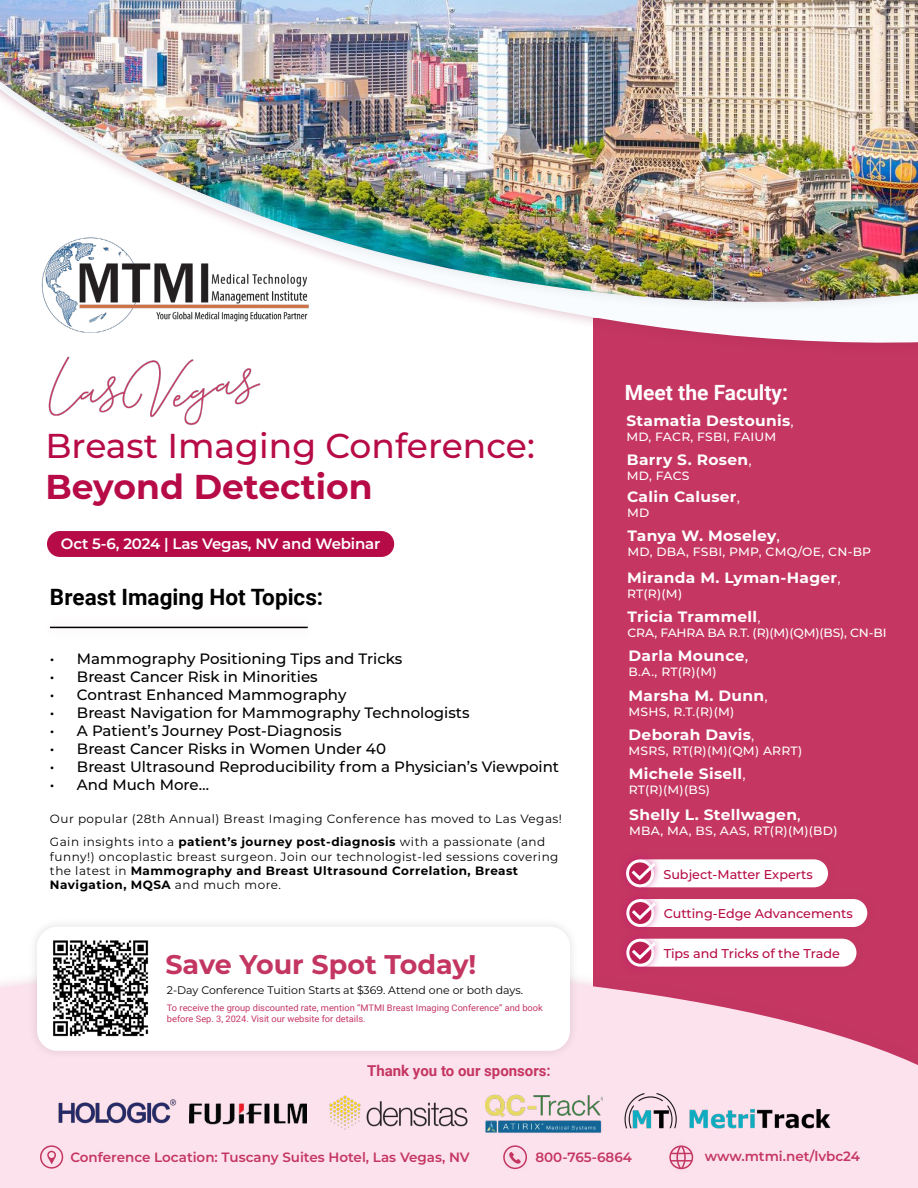
<style>
.page{position:relative;width:918px;height:1188px;background:#fff}
.page>*{position:absolute;margin:0;border:0;box-sizing:border-box;transform-origin:0 0}
.t1{font:500 34.5px "Montserrat";color:#b70b47}
.t2{font:700 34.5px "Montserrat";color:#b70b47}
.t3{font:700 27px "Montserrat";color:#c43662}
.t4{font:700 22.5px "Roboto";color:#000}
.t5{font:700 21px "Roboto";color:#fff}
.t6{font:500 15px "Montserrat";color:#000}
.t7{font:700 15px "Montserrat";letter-spacing:.02em;color:#fff}
.t8{font:600 15px "Montserrat";letter-spacing:-.01em;color:#fff}
.t9{font:700 15px "Roboto";color:#c43662}
.t10{font:600 13.5px "Montserrat";color:#c43662}
.t11{font:500 12.75px "Montserrat";color:#b70b47}
.t12{font:12px/14.4px "Montserrat";letter-spacing:.04em;color:#000}
.t13{font:500 12px "Montserrat";letter-spacing:.02em;color:#fff}
.t14{font:500 12px "Montserrat";letter-spacing:-.01em;color:#fff}
.t15{font:10.95px "Montserrat";color:#000}
.t16{font:9px/10.8px "Roboto";color:#c53663}
.s1{font-weight:700}
.s2{font-weight:400}
.s3{font-weight:500}
</style>
<div class="page">
<div style="left:593px;top:319px;width:325px;height:793px;background:#c53663"></div>
<svg style="left:0;top:980px;width:918px;height:208px;background:#f6d0de"></svg>
<div style="left:631px;top:899px;width:236px;height:28px;background:#fff;border-radius:14px"></div>
<div style="left:625px;top:895px;width:38px;height:32px;background:#c90078;opacity:.5"></div>
<svg style="left:629px;top:901px;width:30px;height:21px"></svg>
<div style="left:613px;top:846px;width:224px;height:55px;background:#c43662"></div>
<div style="left:631px;top:859px;width:197px;height:28px;background:#fff;border-radius:14px"></div>
<div style="left:624px;top:855px;width:39px;height:32px;background:#c90078;opacity:.5"></div>
<svg style="left:628px;top:860px;width:31px;height:22px"></svg>
<div style="left:613px;top:925px;width:253px;height:55px;background:#c43662"></div>
<div style="left:631px;top:939px;width:225px;height:28px;background:#fff;border-radius:14px"></div>
<div style="left:625px;top:935px;width:38px;height:32px;background:#c90078;opacity:.5"></div>
<svg style="left:629px;top:939px;width:30px;height:23px"></svg>
<div style="left:40px;top:1145px;width:23px;height:24px;border:2px solid #c43662;border-radius:50%"></div>
<div style="left:47px;top:1151px;width:9px;height:8px;border:2px solid #c43662;border-radius:50%"></div>
<svg style="left:48px;top:1157px;width:7px;height:7px"></svg>
<div style="left:497px;top:1140px;width:35px;height:36px;background:#c43662;opacity:.25"></div>
<svg style="left:509px;top:1152px;width:12px;height:13px"></svg>
<div style="left:664px;top:1135px;width:29px;height:45px;background:#fce2ed"></div>
<div style="left:670px;top:1135px;width:28px;height:45px;background:#fce2ed"></div>
<svg style="left:671px;top:1145px;width:21px;height:25px"></svg>
<hr style="left:671px;top:1160px;width:21px;height:2px;background:#c43662">
<div style="left:39px;top:614px;width:280px;height:27px;background:#c43662;opacity:.25"></div>
<hr style="left:50px;top:627px;width:258px;height:1px;background:#000">
<div style="left:47px;top:531px;width:347px;height:26px;background:#b70b47;border-radius:13px"></div>
<img style="left:48px;top:362px;width:213px;height:64px">
<div style="left:27px;top:917px;width:552px;height:144px;background:#000;opacity:.13"></div>
<div style="left:37px;top:927px;width:533px;height:124px;background:#fff;border-radius:20px"></div>
<img style="left:53px;top:941px;width:96px;height:96px">
<svg style="left:51px;top:313px;width:867px;height:45px"></svg>
<img style="left:0;top:0;width:918px;height:308px">
<img style="left:57px;top:1098px;width:120px;height:26px">
<img style="left:486px;top:1091px;width:117px;height:47px">
<img style="left:327px;top:1094px;width:149px;height:42px">
<img style="left:190px;top:1102px;width:117px;height:22px">
<img style="left:624px;top:1093px;width:207px;height:36px">
<h1 class="t1" style="left:45px;top:421px;width:491px">Breast Imaging Conference:</h1>
<h1 class="t2" style="left:45px;top:462px;width:329px">Beyond Detection</h1>
<p class="t8" style="left:61px;top:533px;width:321px">Oct 5-6, 2024 | Las Vegas, NV and Webinar</p>
<h3 class="t4" style="left:50px;top:581px;width:275px">Breast Imaging Hot Topics:</h3>
<p class="t6" style="left:50px;top:648px;width:354px">• Mammography Positioning Tips and Tricks</p>
<p class="t6" style="left:50px;top:666px;width:269px">• Breast Cancer Risk in Minorities</p>
<p class="t6" style="left:50px;top:684px;width:298px">• Contrast Enhanced Mammography</p>
<p class="t6" style="left:50px;top:702px;width:421px">• Breast Navigation for Mammography Technologists</p>
<p class="t6" style="left:50px;top:720px;width:293px">• A Patient’s Journey Post-Diagnosis</p>
<p class="t6" style="left:50px;top:738px;width:338px">• Breast Cancer Risks in Women Under 40</p>
<p class="t6" style="left:50px;top:756px;width:511px">• Breast Ultrasound Reproducibility from a Physician’s Viewpoint</p>
<p class="t6" style="left:50px;top:774px;width:161px">• And Much More…</p>
<p class="t12" style="left:50px;top:806px;width:514px;line-height:23.4px">Our popular (28th Annual) Breast Imaging Conference has moved to Las Vegas!<br>Gain insights into a <span class="s1">patient’s journey post-diagnosis</span> with a passionate (and</p>
<p class="t12" style="left:50px;top:849px;width:510px">funny!) oncoplastic breast surgeon. Join our technologist-led sessions covering the latest in <span class="s1">Mammography and Breast Ultrasound Correlation, Breast<br>Navigation, MQSA</span> and much more.</p>
<h2 class="t3" style="left:165px;top:945px;width:313px">Save Your Spot Today!</h2>
<p class="t15" style="left:167px;top:983px;width:358px">2-Day Conference Tuition Starts at $369. Attend one or both days.</p>
<p class="t16" style="left:167px;top:1002px;width:377px">To receive the group discounted rate, mention “MTMI Breast Imaging Conference” and book before Sep. 3, 2024. Visit our website for details.</p>
<p class="t9" style="left:367px;top:1060px;width:185px">Thank you to our sponsors:</p>
<h3 class="t5" style="left:625px;top:377px;width:165px">Meet the Faculty:</h3>
<p class="t7" style="left:626px;top:410px;width:169px">Stamatia Destounis<span class="s2">,</span></p>
<p class="t13" style="left:626px;top:428px;width:151px">MD, FACR, FSBI, FAIUM</p>
<p class="t7" style="left:627px;top:449px;width:126px">Barry S. Rosen<span class="s2">,</span></p>
<p class="t13" style="left:627px;top:467px;width:64px">MD, FACS</p>
<p class="t7" style="left:627px;top:486px;width:115px">Calin Caluser<span class="s2">,</span></p>
<p class="t13" style="left:627px;top:505px;width:24px">MD</p>
<p class="t7" style="left:627px;top:525px;width:154px">Tanya W. Moseley<span class="s3">,</span></p>
<p class="t13" style="left:627px;top:544px;width:245px">MD, DBA, FSBI, PMP, CMQ/OE, CN-BP</p>
<p class="t7" style="left:627px;top:566px;width:215px">Miranda M. Lyman-Hager<span class="s2">,</span></p>
<p class="t13" style="left:627px;top:585px;width:57px">RT(R)(M)</p>
<p class="t7" style="left:627px;top:606px;width:135px">Tricia Trammell<span class="s2">,</span></p>
<p class="t14" style="left:627px;top:625px;width:261px">CRA, FAHRA BA R.T. (R)(M)(QM)(BS), CN-BI</p>
<p class="t7" style="left:629px;top:645px;width:121px">Darla Mounce<span class="s3">,</span></p>
<p class="t13" style="left:629px;top:663px;width:90px">B.A., RT(R)(M)</p>
<p class="t7" style="left:629px;top:685px;width:141px">Marsha M. Dunn<span class="s2">,</span></p>
<p class="t13" style="left:629px;top:703px;width:107px">MSHS, R.T.(R)(M)</p>
<p class="t7" style="left:629px;top:723px;width:127px">Deborah Davis<span class="s2">,</span></p>
<p class="t13" style="left:629px;top:742px;width:175px">MSRS, RT(R)(M)(QM) ARRT)</p>
<p class="t7" style="left:629px;top:763px;width:119px">Michele Sisell<span class="s2">,</span></p>
<p class="t13" style="left:629px;top:781px;width:83px">RT(R)(M)(BS)</p>
<p class="t7" style="left:629px;top:804px;width:173px">Shelly L. Stellwagen<span class="s3">,</span></p>
<p class="t13" style="left:629px;top:822px;width:210px">MBA, MA, BS, AAS, RT(R)(M)(BD)</p>
<p class="t11" style="left:663px;top:865px;width:151px">Subject-Matter Experts</p>
<p class="t11" style="left:664px;top:905px;width:191px">Cutting-Edge Advancements</p>
<p class="t11" style="left:664px;top:945px;width:178px">Tips and Tricks of the Trade</p>
<p class="t10" style="left:70px;top:1148px;width:401px">Conference Location: Tuscany Suites Hotel, Las Vegas, NV</p>
<p class="t10" style="left:535px;top:1148px;width:98px">800-765-6864</p>
<p class="t10" style="left:705px;top:1146px;width:157px">www.mtmi.net/lvbc24</p>
</div>
